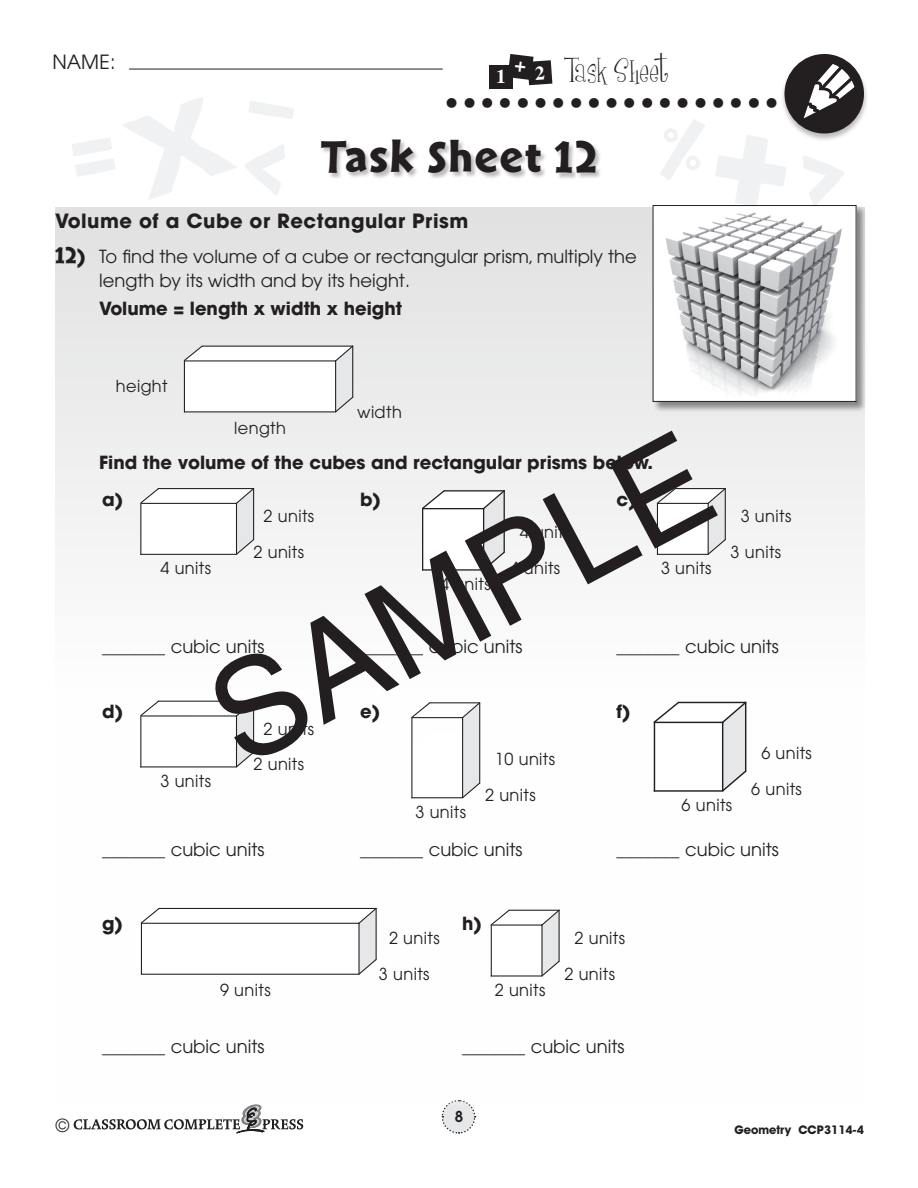
<style>
.page{position:relative;width:918px;height:1188px;background:#fff}
.page>*{position:absolute;margin:0;border:0;box-sizing:border-box;transform-origin:0 0}
.t1{font:134.25px "Helvetica";color:#231f20}
.t2{font:46.5px "Cal Sans Heavy KB";letter-spacing:.035em;color:#231f20}
.t3{font:700 42px "Futura";color:#231f20}
.t4{font:31.5px "Girlsare Weird";letter-spacing:.01em;color:#231f20}
.t5{font:700 19.5px "Avant Garde";letter-spacing:.025em;color:#231f20}
.t6{font:19.5px "Avant Garde";color:#231f20}
.t7{font:700 19.5px "Times";color:#fff}
.t8{font:18px/24px "Avant Garde";color:#231f20}
.t9{font:700 18px/36.8px "Avant Garde";color:#231f20}
.t10{font:16.5px "Avant Garde";letter-spacing:.025em;color:#231f20}
.t11{font:600 15px "Avant Garde";color:#231f20}
.t12{font:700 12px "Avant Garde IT Cby BT";color:#231f20}
.s1{font-family:"Cal Sans Heavy KB";font-size:24px}
.s2{font-weight:700;font-size:19.5px}
.s3{font-weight:700}
</style>
<div class="page">
<svg style="left:74px;top:1105px;width:229px;height:28px"></svg>
<hr style="left:129px;top:69px;width:313px;height:1px;background:#231f20">
<svg style="left:441px;top:1105px;width:35px;height:29px"></svg>
<div style="left:780px;top:54px;width:88px;height:89px;background:#231f20;opacity:.3"></div>
<div style="left:784px;top:54px;width:80px;height:80px;background:#231f20;border-radius:50%"></div>
<svg style="left:797px;top:54px;width:67px;height:71px"></svg>
<div style="left:490px;top:65px;width:23px;height:23px;background:#231f20"></div>
<svg style="left:660px;top:120px;width:45px;height:60px"></svg>
<svg style="left:123px;top:97px;width:113px;height:102px"></svg>
<svg style="left:249px;top:101px;width:45px;height:18px"></svg>
<svg style="left:72px;top:138px;width:43px;height:39px"></svg>
<svg style="left:803px;top:156px;width:41px;height:48px"></svg>
<svg style="left:715px;top:135px;width:72px;height:69px"></svg>
<svg style="left:244px;top:144px;width:41px;height:51px"></svg>
<div style="left:321px;top:140px;width:281px;height:41px;background:#231f20;opacity:.3"></div>
<div style="left:56px;top:207px;width:808px;height:898px;background:linear-gradient(to bottom,#e6e6e7,#fff)"></div>
<div style="left:652px;top:204px;width:215px;height:208px;background:#231f20;opacity:.5"></div>
<img style="left:655px;top:207px;width:199px;height:193px">
<div style="left:653px;top:205px;width:203px;height:197px;border:1px solid #231f20"></div>
<svg style="left:183px;top:344px;width:171px;height:69px"></svg>
<hr style="left:184px;top:360px;width:152px;height:1px;background:#231f20">
<hr style="left:202px;top:346px;width:151px;height:1px;background:#231f20">
<hr style="left:335px;top:360px;width:1px;height:52px;background:#231f20">
<hr style="left:352px;top:346px;width:1px;height:52px;background:#231f20">
<svg style="left:140px;top:907px;width:238px;height:69px"></svg>
<hr style="left:141px;top:923px;width:218px;height:1px;background:#231f20">
<hr style="left:159px;top:908px;width:218px;height:1px;background:#231f20">
<hr style="left:358px;top:923px;width:2px;height:52px;background:#231f20">
<hr style="left:376px;top:908px;width:1px;height:52px;background:#231f20">
<svg style="left:139px;top:487px;width:116px;height:69px"></svg>
<hr style="left:141px;top:503px;width:96px;height:1px;background:#231f20">
<hr style="left:158px;top:488px;width:96px;height:1px;background:#231f20">
<hr style="left:236px;top:503px;width:1px;height:52px;background:#231f20">
<hr style="left:253px;top:488px;width:1px;height:52px;background:#231f20">
<svg style="left:421px;top:489px;width:85px;height:83px"></svg>
<hr style="left:422px;top:508px;width:62px;height:1px;background:#231f20">
<hr style="left:444px;top:490px;width:61px;height:1px;background:#231f20">
<hr style="left:483px;top:508px;width:1px;height:62px;background:#231f20">
<hr style="left:504px;top:490px;width:1px;height:63px;background:#231f20">
<svg style="left:656px;top:487px;width:71px;height:69px"></svg>
<hr style="left:657px;top:503px;width:52px;height:1px;background:#231f20">
<hr style="left:675px;top:488px;width:51px;height:1px;background:#231f20">
<hr style="left:708px;top:503px;width:1px;height:52px;background:#231f20">
<hr style="left:725px;top:488px;width:1px;height:52px;background:#231f20">
<svg style="left:653px;top:700px;width:95px;height:93px"></svg>
<hr style="left:654px;top:722px;width:69px;height:1px;background:#231f20">
<hr style="left:678px;top:702px;width:68px;height:1px;background:#231f20">
<hr style="left:722px;top:722px;width:1px;height:70px;background:#231f20">
<hr style="left:745px;top:702px;width:1px;height:70px;background:#231f20">
<svg style="left:490px;top:908px;width:71px;height:70px"></svg>
<hr style="left:491px;top:925px;width:51px;height:1px;background:#231f20">
<hr style="left:509px;top:910px;width:50px;height:1px;background:#231f20">
<hr style="left:541px;top:925px;width:2px;height:51px;background:#231f20">
<hr style="left:559px;top:910px;width:1px;height:52px;background:#231f20">
<svg style="left:139px;top:699px;width:116px;height:69px"></svg>
<hr style="left:141px;top:715px;width:96px;height:2px;background:#231f20">
<hr style="left:158px;top:701px;width:96px;height:1px;background:#231f20">
<hr style="left:236px;top:716px;width:1px;height:51px;background:#231f20">
<hr style="left:253px;top:701px;width:1px;height:52px;background:#231f20">
<svg style="left:410px;top:701px;width:71px;height:98px"></svg>
<hr style="left:411px;top:717px;width:52px;height:1px;background:#231f20">
<hr style="left:430px;top:702px;width:50px;height:1px;background:#231f20">
<hr style="left:462px;top:717px;width:1px;height:81px;background:#231f20">
<hr style="left:479px;top:703px;width:1px;height:80px;background:#231f20">
<svg style="left:509px;top:54px;width:43px;height:31px"></svg>
<p class="t6" style="left:52px;top:50px;width:64px">NAME:</p>
<p class="t7" style="left:496px;top:58px;width:11px">1</p>
<p class="t4" style="left:564px;top:53px;width:106px">Task Sheet</p>
<p class="t3" style="left:445px;top:64px;width:336px">...................</p>
<p class="t2" style="left:321px;top:130px;width:278px">TASK SHEET 12</p>
<p class="t5" style="left:55px;top:209px;width:415px">Volume of a Cube or Rectangular Prism</p>
<p class="t8" style="left:99px;top:244px;width:539px;text-indent:-43px"><span class="s1">12</span><span class="s2">)</span> To find the volume of a cube or rectangular prism, multiply the length by its width and by its height.</p>
<p class="t9" style="left:99px;top:290px;width:304px">Volume = length x width x height</p>
<p class="t10" style="left:116px;top:377px;width:53px">height</p>
<p class="t10" style="left:357px;top:402px;width:46px">width</p>
<p class="t10" style="left:234px;top:418px;width:53px">length</p>
<h1 class="t1" style="left:184px;top:657px;width:546px;rotate:-28deg">SAMPLE</h1>
<p class="t9" style="left:99px;top:444px;width:555px">Find the volume of the cubes and rectangular prisms below. a)</p>
<p class="t9" style="left:360px;top:481px;width:22px">b)</p>
<p class="t9" style="left:617px;top:481px;width:22px">c)</p>
<p class="t10" style="left:264px;top:506px;width:52px">2 units</p>
<p class="t10" style="left:741px;top:506px;width:52px">3 units</p>
<p class="t10" style="left:520px;top:522px;width:52px">4 units</p>
<p class="t10" style="left:254px;top:542px;width:52px">2 units</p>
<p class="t10" style="left:731px;top:542px;width:52px">3 units</p>
<p class="t10" style="left:161px;top:558px;width:52px">4 units</p>
<p class="t10" style="left:510px;top:558px;width:52px">4 units</p>
<p class="t10" style="left:661px;top:558px;width:52px">3 units</p>
<p class="t10" style="left:440px;top:574px;width:52px">4 units</p>
<p class="t8" style="left:102px;top:634px;width:164px"><span class="s3">_______</span> cubic units</p>
<p class="t8" style="left:360px;top:634px;width:164px"><span class="s3">_______</span> cubic units</p>
<p class="t8" style="left:617px;top:634px;width:164px"><span class="s3">_______</span> cubic units</p>
<p class="t9" style="left:102px;top:693px;width:23px">d)</p>
<p class="t9" style="left:360px;top:693px;width:22px">e)</p>
<p class="t9" style="left:617px;top:693px;width:16px">f)</p>
<p class="t10" style="left:264px;top:719px;width:52px">2 units</p>
<p class="t10" style="left:761px;top:743px;width:52px">6 units</p>
<p class="t10" style="left:495px;top:750px;width:61px">10 units</p>
<p class="t10" style="left:254px;top:755px;width:52px">2 units</p>
<p class="t10" style="left:161px;top:771px;width:52px">3 units</p>
<p class="t10" style="left:415px;top:802px;width:52px">3 units</p>
<p class="t10" style="left:485px;top:786px;width:52px">2 units</p>
<p class="t10" style="left:682px;top:795px;width:52px">6 units</p>
<p class="t10" style="left:751px;top:779px;width:52px">6 units</p>
<p class="t8" style="left:102px;top:838px;width:164px"><span class="s3">_______</span> cubic units</p>
<p class="t8" style="left:360px;top:838px;width:164px"><span class="s3">_______</span> cubic units</p>
<p class="t8" style="left:617px;top:838px;width:164px"><span class="s3">_______</span> cubic units</p>
<p class="t9" style="left:102px;top:905px;width:22px">g)</p>
<p class="t9" style="left:462px;top:905px;width:21px">h)</p>
<p class="t10" style="left:389px;top:928px;width:52px">2 units</p>
<p class="t10" style="left:575px;top:928px;width:52px">2 units</p>
<p class="t10" style="left:379px;top:964px;width:52px">3 units</p>
<p class="t10" style="left:564px;top:964px;width:52px">2 units</p>
<p class="t10" style="left:220px;top:980px;width:52px">9 units</p>
<p class="t10" style="left:495px;top:980px;width:52px">2 units</p>
<p class="t8" style="left:56px;top:1113px;width:15px">©</p>
<p class="t8" style="left:102px;top:1034px;width:164px"><span class="s3">_______</span> cubic units</p>
<p class="t8" style="left:462px;top:1034px;width:164px"><span class="s3">_______</span> cubic units</p>
<p class="t11" style="left:455px;top:1106px;width:10px">8</p>
<p class="t12" style="left:734px;top:1122px;width:131px">Geometry CCP3114-4</p>
</div>
